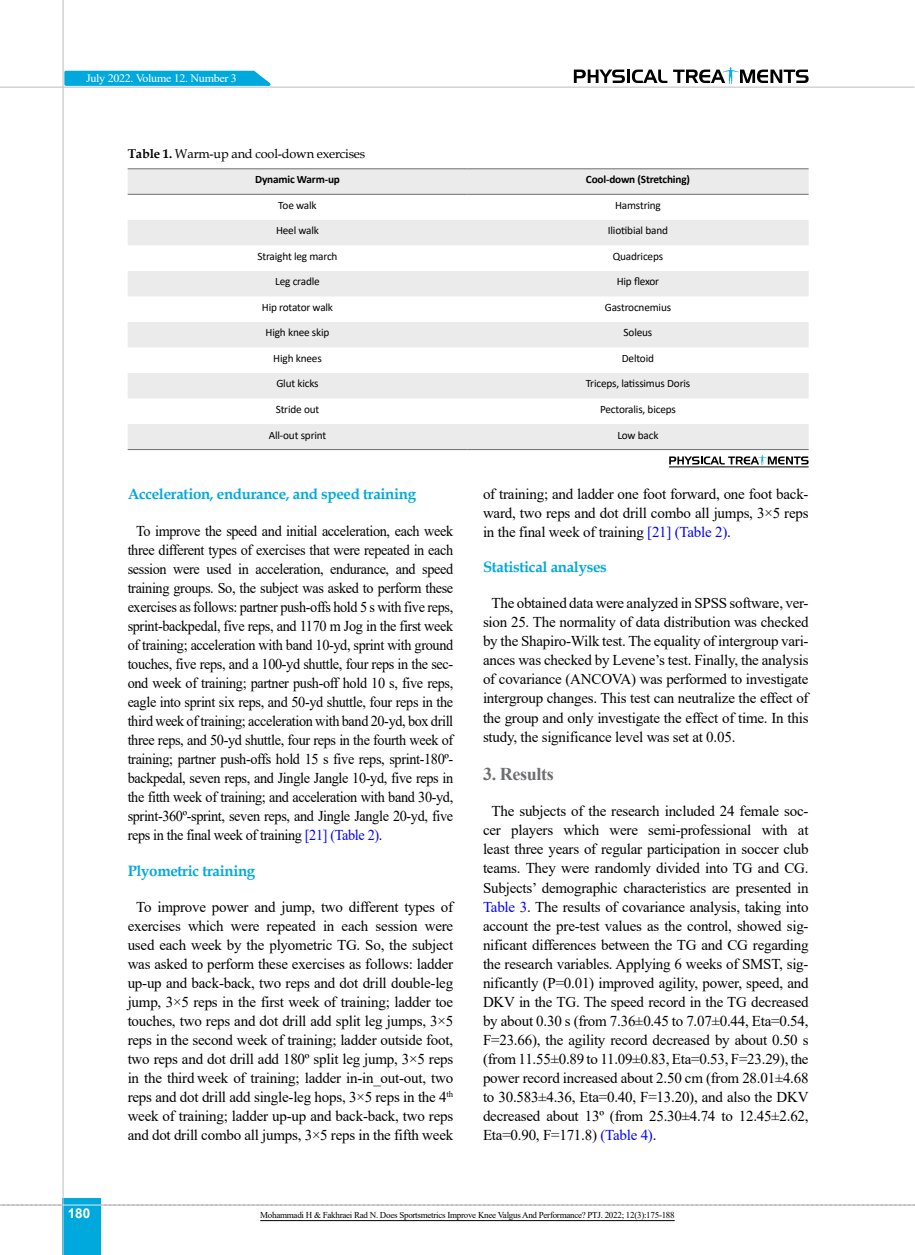
<style>
.page{position:relative;width:915px;height:1255px;background:#fff}
.page>*{position:absolute;margin:0;border:0;box-sizing:border-box;transform-origin:0 0}
.t1{font:700 18px "Times New Roman";letter-spacing:-.02em;color:#6d6e71}
.t2{font:15px/19px "Times New Roman";letter-spacing:-.015em;color:#000;text-align:justify}
.t3{font:15px/19px "Times New Roman";letter-spacing:-.015em;color:#000;text-align:justify;scale:.95 1}
.t4{font:700 15px "Book Antiqua";letter-spacing:-.02em;color:#00a9dd}
.t5{font:700 13.5px "Arial";color:#fff}
.t6{font:12.75px "Book Antiqua";letter-spacing:-.015em;color:#000}
.t7{font:11.4px "Times New Roman";letter-spacing:-.025em;color:#fff;scale:1.05 1}
.t8{font:11.25px "Calibri";letter-spacing:-.015em;color:#000}
.t9{font:700 11.25px "Calibri";letter-spacing:-.015em;color:#000}
.t10{font:9px "Times New Roman";letter-spacing:-.03em;color:#000}
.s1{font-weight:700}
.s2{color:#00f}
</style>
<div class="page">
<svg style="left:0;top:1204px;width:915px;height:1px"></svg>
<div style="left:63px;top:1198px;width:38px;height:56px;background:#00a9dd"></div>
<hr style="left:62px;top:0;width:2px;height:1254px;background:#c2c4c6">
<hr style="left:63px;top:1204px;width:38px;height:1px;background:#ebebec">
<svg style="left:63px;top:69px;width:215px;height:18px;background:#36bae2"></svg>
<svg style="left:573px;top:67px;width:235px;height:17px"></svg>
<hr style="left:0;top:87px;width:914px;height:1px;background:#c2c4c6">
<svg style="left:128px;top:169px;width:680px;height:280px;fill:#ebebec"></svg>
<hr style="left:128px;top:449px;width:339px;height:1px;background:#6d6e71">
<hr style="left:467px;top:449px;width:341px;height:1px;background:#6d6e71">
<hr style="left:128px;top:168px;width:339px;height:1px;background:#6d6e71">
<hr style="left:467px;top:168px;width:341px;height:1px;background:#6d6e71">
<hr style="left:128px;top:194px;width:339px;height:1px;background:#6d6e71">
<hr style="left:467px;top:194px;width:341px;height:1px;background:#6d6e71">
<svg style="left:669px;top:455px;width:139px;height:10px"></svg>
<hr style="left:668px;top:466px;width:140px;height:1px;background:#000">
<hr style="left:260px;top:1220px;width:414px;height:1px;background:#000">
<p class="t7" style="left:86px;top:70px;width:145px">July 2022. Volume 12. Number 3</p>
<p class="t6" style="left:128px;top:145px;width:239px"><span class="s1">Table 1.</span> Warm-up and cool-down exercises</p>
<p class="t9" style="left:255px;top:171px;width:86px">Dynamic Warm-up</p>
<p class="t9" style="left:585px;top:171px;width:106px">Cool-down (Stretching)</p>
<p class="t8" style="left:278px;top:197px;width:40px">Toe walk</p>
<p class="t8" style="left:615px;top:197px;width:47px">Hamstring</p>
<p class="t8" style="left:276px;top:223px;width:44px">Heel walk</p>
<p class="t8" style="left:607px;top:223px;width:62px">Iliotibial band</p>
<p class="t8" style="left:257px;top:248px;width:81px">Straight leg march</p>
<p class="t8" style="left:612px;top:248px;width:52px">Quadriceps</p>
<p class="t8" style="left:275px;top:274px;width:46px">Leg cradle</p>
<p class="t8" style="left:616px;top:274px;width:44px">Hip flexor</p>
<p class="t8" style="left:262px;top:299px;width:73px">Hip rotator walk</p>
<p class="t8" style="left:604px;top:299px;width:68px">Gastrocnemius</p>
<p class="t8" style="left:265px;top:325px;width:65px">High knee skip</p>
<p class="t8" style="left:623px;top:325px;width:30px">Soleus</p>
<p class="t8" style="left:273px;top:350px;width:50px">High knees</p>
<p class="t8" style="left:621px;top:350px;width:34px">Deltoid</p>
<p class="t8" style="left:276px;top:376px;width:44px">Glut kicks</p>
<p class="t8" style="left:585px;top:376px;width:106px">Triceps, latissimus Doris</p>
<p class="t8" style="left:275px;top:401px;width:45px">Stride out</p>
<p class="t8" style="left:600px;top:401px;width:77px">Pectoralis, biceps</p>
<p class="t8" style="left:269px;top:427px;width:59px">All-out sprint</p>
<p class="t8" style="left:617px;top:427px;width:43px">Low back</p>
<p class="t5" style="left:68px;top:1203px;width:24px">180</p>
<p class="t4" style="left:128px;top:484px;width:290px">Acceleration, endurance, and speed training</p>
<p class="t3" style="left:128px;top:520px;width:344px;text-indent:9px">To improve the speed and initial acceleration, each week three different types of exercises that were repeated in each session were used in acceleration, endurance, and speed training groups. So, the subject was asked to perform these exercises as follows: partner push-offs hold 5 s with five reps, sprint-backpedal, five reps, and 1170 m Jog in the first week of training; acceleration with band 10-yd, sprint with ground touches, five reps, and a 100-yd shuttle, four reps in the sec&shy;ond week of training; partner push-off hold 10 s, five reps, eagle into sprint six reps, and 50-yd shuttle, four reps in the third week of training; acceleration with band 20-yd, box drill three reps, and 50-yd shuttle, four reps in the fourth week of training; partner push-offs hold 15 s five reps, sprint-180º&shy;backpedal, seven reps, and Jingle Jangle 10-yd, five reps in the fitth week of training; and acceleration with band 30-yd, sprint-360º-sprint, seven reps, and Jingle Jangle 20-yd, five reps in the final week of training <span class="s2">[21] (Table 2)</span>.</p>
<p class="t4" style="left:128px;top:860px;width:129px">Plyometric training</p>
<p class="t2" style="left:128px;top:896px;width:327px;text-align:center">To improve power and jump, two different types of exercises which were repeated in each session were used each week by the plyometric TG. So, the subject was asked to perform these exercises as follows: ladder up-up and back-back, two reps and dot drill double-leg jump, 3×5 reps in the first week of training; ladder toe touches, two reps and dot drill add split leg jumps, 3×5 reps in the second week of training; ladder outside foot, two reps and dot drill add 180º split leg jump, 3×5 reps in the third week of training; ladder in-in_out-out, two reps and dot drill add single-leg hops, 3×5 reps in the 4<sup>th </sup>week of training; ladder up-up and back-back, two reps and dot drill combo all jumps, 3×5 reps in the fifth week</p>
<p class="t2" style="left:483px;top:484px;width:327px">of training; and ladder one foot forward, one foot back&shy;ward, two reps and dot drill combo all jumps, 3×5 reps in the final week of training <span class="s2">[21] (Table 2)</span>.</p>
<p class="t4" style="left:483px;top:556px;width:125px">Statistical analyses</p>
<p class="t2" style="left:483px;top:593px;width:327px;text-indent:9px">The obtained data were analyzed in SPSS software, ver&shy;sion 25. The normality of data distribution was checked by the Shapiro-Wilk test. The equality of intergroup vari&shy;ances was checked by Levene’s test. Finally, the analysis of covariance (ANCOVA) was performed to investigate intergroup changes. This test can neutralize the effect of the group and only investigate the effect of time. In this study, the significance level was set at 0.05.</p>
<p class="t1" style="left:483px;top:761px;width:72px">3. Results</p>
<p class="t2" style="left:483px;top:801px;width:327px;text-indent:9px">The subjects of the research included 24 female soc&shy;cer players which were semi-professional with at least three years of regular participation in soccer club teams. They were randomly divided into TG and CG.<br>Subjects’ demographic characteristics are presented in <span class="s2">Table 3</span>. The results of covariance analysis, taking into account the pre-test values as the control, showed sig&shy;nificant differences between the TG and CG regarding the research variables. Applying 6 weeks of SMST, sig&shy;nificantly (P=0.01) improved agility, power, speed, and DKV in the TG. The speed record in the TG decreased by about 0.30 s (from 7.36±0.45 to 7.07±0.44, Eta=0.54, F=23.66), the agility record decreased by about 0.50 s (from 11.55±0.89 to 11.09±0.83, Eta=0.53, F=23.29), the power record increased about 2.50 cm (from 28.01±4.68 to 30.583±4.36, Eta=0.40, F=13.20), and also the DKV decreased about 13º (from 25.30±4.74 to 12.45±2.62, Eta=0.90, F=171.8) <span class="s2">(Table 4)</span>.</p>
<p class="t10" style="left:260px;top:1208px;width:416px">Mohammadi H &amp; Fakhraei Rad N. Does Sportsmetrics Improve Knee Valgus And Performance? PTJ. 2022; 12(3):175-188</p>
</div>
